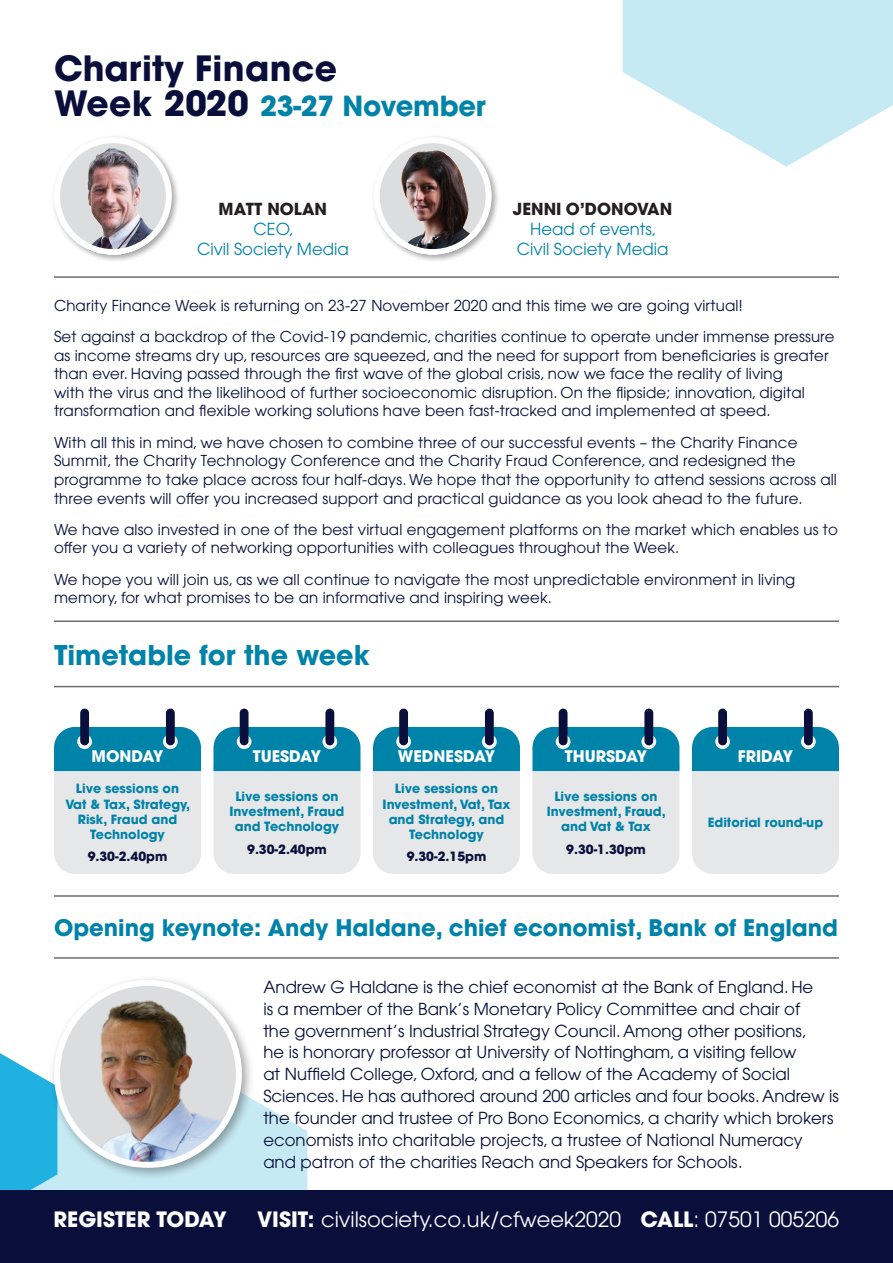
<style>
.page{position:relative;width:893px;height:1263px;background:#fff}
.page>*{position:absolute;margin:0;border:0;box-sizing:border-box;transform-origin:0 0}
.t1{font:700 34.65px "Avant Garde";letter-spacing:.01em;color:#090f3a}
.t2{font:700 27.45px "Avant Garde";letter-spacing:-.01em;color:#0083a9}
.t3{font:700 27px "Avant Garde";color:#0083a9}
.t4{font:700 22.65px "Avant Garde";color:#0083a9}
.t5{font:21px "Avant Garde";color:#fff}
.t6{font:700 21px "Avant Garde";color:#fff}
.t7{font:16.5px/21.9px "Avant Garde";color:#090f3a}
.t8{font:16.5px/19.8px "Avant Garde";color:#0083a9;text-align:center}
.t9{font:700 16.5px "Avant Garde";color:#231f20}
.t10{font:700 15.9px "Avant Garde";color:#fff}
.t11{font:15px/18.6px "Avant Garde";letter-spacing:.01em;color:#090f3a}
.t12{font:700 12.6px/15.1px "Avant Garde";color:#0083a9;text-align:center}
.t13{font:700 12.6px "Avant Garde";color:#090f3a}
.s1{font-size:34.65px;color:#090f3a}
.s2{font-weight:700}
</style>
<div class="page">
<svg style="left:623px;top:0;width:270px;height:167px"></svg>
<svg style="left:57px;top:1101px;width:250px;height:89px;background:#ccecf5"></svg>
<svg style="left:0;top:1053px;width:57px;height:137px;background:#3abbe4"></svg>
<div style="left:0;top:1190px;width:893px;height:73px;background:#090f3a"></div>
<div style="left:51px;top:134px;width:129px;height:129px;background:#231f20;opacity:.4"></div>
<img style="left:55px;top:147px;width:117px;height:108px">
<div style="left:54px;top:137px;width:118px;height:118px;border:6px solid #fff;border-radius:50%"></div>
<div style="left:49px;top:975px;width:206px;height:206px;background:#231f20;opacity:.4"></div>
<img style="left:54px;top:980px;width:188px;height:188px;border-radius:94px">
<div style="left:54px;top:980px;width:188px;height:188px;border:6px solid #fff;border-radius:50%"></div>
<div style="left:371px;top:134px;width:129px;height:129px;background:#231f20;opacity:.4"></div>
<img style="left:374px;top:137px;width:111px;height:118px">
<div style="left:374px;top:137px;width:118px;height:118px;border:6px solid #fff;border-radius:50%"></div>
<hr style="left:54px;top:276px;width:785px;height:2px;background:#6c6d70">
<svg style="left:54px;top:727px;width:147px;height:147px;background:#a7ccd7"></svg>
<div style="left:80px;top:709px;width:9px;height:36px;background:#090f3a;border-radius:4px"></div>
<div style="left:166px;top:709px;width:9px;height:36px;background:#090f3a;border-radius:4px"></div>
<svg style="left:213px;top:727px;width:147px;height:147px;background:#a7ccd7"></svg>
<div style="left:240px;top:709px;width:9px;height:36px;background:#090f3a;border-radius:4px"></div>
<div style="left:325px;top:709px;width:9px;height:36px;background:#090f3a;border-radius:4px"></div>
<svg style="left:692px;top:727px;width:147px;height:147px;background:#a7ccd7"></svg>
<div style="left:718px;top:709px;width:9px;height:36px;background:#090f3a;border-radius:4px"></div>
<div style="left:804px;top:709px;width:9px;height:36px;background:#090f3a;border-radius:4px"></div>
<svg style="left:373px;top:727px;width:147px;height:147px;background:#a7ccd7"></svg>
<div style="left:399px;top:709px;width:9px;height:36px;background:#090f3a;border-radius:4px"></div>
<div style="left:485px;top:709px;width:9px;height:36px;background:#090f3a;border-radius:4px"></div>
<svg style="left:532px;top:727px;width:147px;height:147px;background:#a8ccd8"></svg>
<div style="left:559px;top:709px;width:8px;height:36px;background:#090f3a;border-radius:4px"></div>
<div style="left:644px;top:709px;width:9px;height:36px;background:#090f3a;border-radius:4px"></div>
<hr style="left:54px;top:686px;width:785px;height:1px;background:#6c6d70">
<hr style="left:54px;top:957px;width:785px;height:2px;background:#6c6d70">
<hr style="left:54px;top:620px;width:785px;height:2px;background:#6c6d70">
<hr style="left:54px;top:895px;width:785px;height:2px;background:#6c6d70">
<h1 class="t1" style="left:54px;top:46px;width:285px">Charity Finance</h1>
<h2 class="t2" style="left:54px;top:88px;width:433px"><span class="s1">Week 2020</span> 23-27 November</h2>
<p class="t9" style="left:219px;top:199px;width:110px">MATT NOLAN</p>
<p class="t8" style="left:197px;top:219px;width:153px">CEO,<br>Civil Society Media</p>
<p class="t9" style="left:513px;top:198px;width:161px">JENNI O’DONOVAN</p>
<p class="t8" style="left:517px;top:219px;width:153px">Head of events,<br>Civil Society Media</p>
<p class="t11" style="left:54px;top:290px;width:782px;line-height:31.3px">Charity Finance Week is returning on 23-27 November 2020 and this time we are going virtual!<br>Set against a backdrop of the Covid-19 pandemic, charities continue to operate under immense pressure</p>
<p class="t11" style="left:54px;top:346px;width:776px">as income streams dry up, resources are squeezed, and the need for support from beneficiaries is greater than ever. Having passed through the first wave of the global crisis, now we face the reality of living<br>with the virus and the likelihood of further socioeconomic disruption. On the flipside; innovation, digital transformation and flexible working solutions have been fast-tracked and implemented at speed.</p>
<p class="t11" style="left:54px;top:433px;width:784px">With all this in mind, we have chosen to combine three of our successful events – the Charity Finance Summit, the Charity Technology Conference and the Charity Fraud Conference, and redesigned the programme to take place across four half-days. We hope that the opportunity to attend sessions across all three events will offer you increased support and practical guidance as you look ahead to the future.</p>
<p class="t11" style="left:54px;top:520px;width:785px">We have also invested in one of the best virtual engagement platforms on the market which enables us to offer you a variety of networking opportunities with colleagues throughout the Week.</p>
<p class="t11" style="left:54px;top:570px;width:743px">We hope you will join us, as we all continue to navigate the most unpredictable environment in living memory, for what promises to be an informative and inspiring week.</p>
<h3 class="t3" style="left:54px;top:637px;width:317px">Timetable for the week</h3>
<p class="t10" style="left:91px;top:746px;width:73px">MONDAY</p>
<p class="t12" style="left:65px;top:781px;width:126px">Live sessions on<br>Vat &amp; Tax, Strategy,<br>Risk, Fraud and<br>Technology</p>
<p class="t13" style="left:88px;top:848px;width:81px">9.30-2.40pm</p>
<p class="t10" style="left:253px;top:746px;width:70px">TUESDAY</p>
<p class="t12" style="left:230px;top:789px;width:116px">Live sessions on<br>Investment, Fraud and Technology</p>
<p class="t13" style="left:247px;top:841px;width:81px">9.30-2.40pm</p>
<p class="t10" style="left:398px;top:746px;width:99px">WEDNESDAY</p>
<p class="t12" style="left:383px;top:781px;width:129px">Live sessions on<br>Investment, Vat, Tax and Strategy, and<br>Technology</p>
<p class="t13" style="left:407px;top:848px;width:81px">9.30-2.15pm</p>
<p class="t10" style="left:565px;top:746px;width:84px">THURSDAY</p>
<p class="t12" style="left:547px;top:789px;width:120px">Live sessions on<br>Investment, Fraud, and Vat &amp; Tax</p>
<p class="t13" style="left:566px;top:841px;width:81px">9.30-1.30pm</p>
<p class="t10" style="left:738px;top:746px;width:57px">FRIDAY</p>
<p class="t12" style="left:708px;top:815px;width:117px">Editorial round-up</p>
<h3 class="t4" style="left:54px;top:913px;width:786px">Opening keynote: Andy Haldane, chief economist, Bank of England</h3>
<p class="t7" style="left:263px;top:976px;width:577px">Andrew G Haldane is the chief economist at the Bank of England. He<br>is a member of the Bank’s Monetary Policy Committee and chair of<br>the government’s Industrial Strategy Council. Among other positions,<br>he is honorary professor at University of Nottingham, a visiting fellow<br>at Nuffield College, Oxford, and a fellow of the Academy of Social Sciences. He has authored around 200 articles and four books. Andrew is the founder and trustee of Pro Bono Economics, a charity which brokers economists into charitable projects, a trustee of National Numeracy and patron of the charities Reach and Speakers for Schools.</p>
<h3 class="t6" style="left:54px;top:1205px;width:175px">REGISTER TODAY</h3>
<h3 class="t5" style="left:257px;top:1207px;width:583px"><span class="s2">VISIT:</span> civilsociety.co.uk/cfweek2020 <span class="s2">CALL</span>: 07501 005206</h3>
</div>
